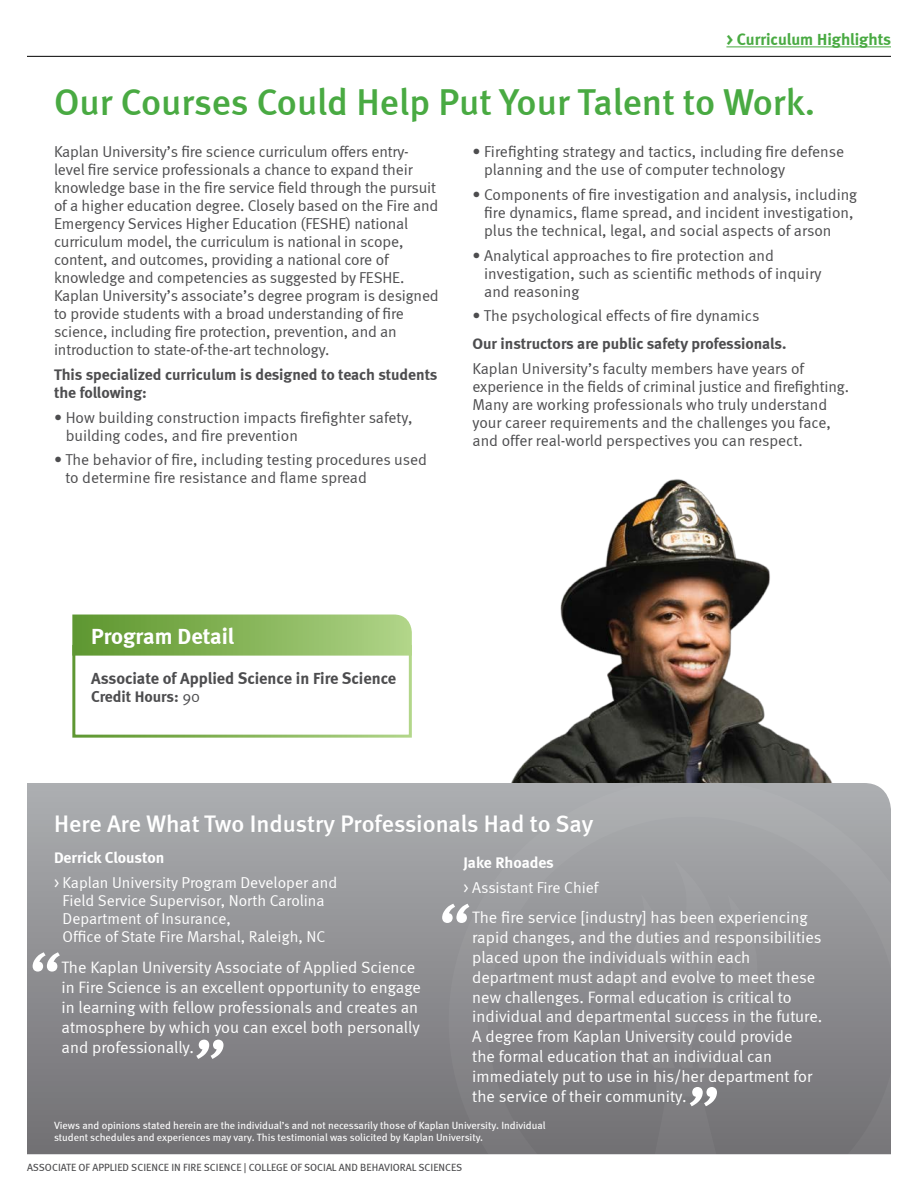
<style>
.page{position:relative;width:918px;height:1188px;background:#fff}
.page>*{position:absolute;margin:0;border:0;box-sizing:border-box;transform-origin:0 0}
.t1{font:italic 72px "Meta Normal LF";color:#fff}
.t2{font:500 37.5px "Meta";color:#49aa42}
.t3{font:500 24px "Meta";color:#fff}
.t4{font:700 22.5px "Meta";color:#fff}
.t5{font:16.5px/19.8px "Meta Normal";color:#fff}
.t6{font:700 16.5px "Meta";color:#4d4d4f}
.t7{font:16.5px "Meta Bold LF";color:#49aa42}
.t8{font:15.75px/18px "Meta Normal";letter-spacing:-.01em;color:#4d4d4f}
.t9{font:15.75px/18px "Meta Normal";color:#fff}
.t10{font:15.75px/18px "Meta Bold LF";color:#4d4d4f}
.t11{font:15.75px "Meta Bold LF";color:#fff}
.t12{font:10.5px/12.6px "Meta Book LF";color:#fff}
.t13{font:10.5px "Meta Book LF";color:#4d4d4f}
.s1{font-family:"Meta Normal"}
</style>
<div class="page">
<img style="left:511px;top:479px;width:322px;height:304px">
<svg style="left:27px;top:783px;width:422px;height:371px;background:#8e8e91"></svg>
<svg style="left:72px;top:615px;width:340px;height:41px;background:#87b55c"></svg>
<svg style="left:449px;top:783px;width:442px;height:371px;background:#919295"></svg>
<svg style="left:612px;top:860px;width:147px;height:294px;background:#8a8a8d"></svg>
<hr style="left:726px;top:47px;width:165px;height:1px;background:#49aa42">
<hr style="left:27px;top:56px;width:864px;height:1px;background:#000">
<p class="t7" style="left:726px;top:29px;width:166px">&gt; Curriculum Highlights</p>
<h2 class="t2" style="left:54px;top:80px;width:763px">Our Courses Could Help Put Your Talent to Work.</h2>
<p class="t8" style="left:54px;top:142px;width:386px">Kaplan University’s fire science curriculum offers entry&shy;level fire service professionals a chance to expand their knowledge base in the fire service field through the pursuit of a higher education degree. Closely based on the Fire and Emergency Services Higher Education (FESHE) national curriculum model, the curriculum is national in scope, content, and outcomes, providing a national core of knowledge and competencies as suggested by FESHE.<br>Kaplan University’s associate’s degree program is designed to provide students with a broad understanding of fire science, including fire protection, prevention, and an introduction to state-of-the-art technology.</p>
<p class="t10" style="left:54px;top:365px;width:385px">This specialized curriculum is designed to teach students the following:</p>
<p class="t8" style="left:66px;top:408px;width:348px;text-indent:-12px">• How building construction impacts firefighter safety, building codes, and fire prevention</p>
<p class="t8" style="left:65px;top:451px;width:363px;text-indent:-11px">• The behavior of fire, including testing procedures used to determine fire resistance and flame spread</p>
<p class="t8" style="left:484px;top:142px;width:362px;text-indent:-12px">• Firefighting strategy and tactics, including fire defense planning and the use of computer technology</p>
<p class="t8" style="left:484px;top:185px;width:375px;text-indent:-12px">• Components of fire investigation and analysis, including fire dynamics, flame spread, and incident investigation, plus the technical, legal, and social aspects of arson</p>
<p class="t8" style="left:484px;top:246px;width:339px;text-indent:-12px">• Analytical approaches to fire protection and investigation, such as scientific methods of inquiry and reasoning</p>
<p class="t8" style="left:472px;top:307px;width:288px">• The psychological effects of fire dynamics</p>
<p class="t10" style="left:472px;top:334px;width:315px">Our instructors are public safety professionals.</p>
<p class="t8" style="left:472px;top:359px;width:378px">Kaplan University’s faculty members have years of experience in the fields of criminal justice and firefighting.<br>Many are working professionals who truly understand your career requirements and the challenges you face, and offer real-world perspectives you can respect.</p>
<h3 class="t4" style="left:91px;top:623px;width:145px">Program Detail</h3>
<p class="t6" style="left:91px;top:668px;width:307px">Associate of Applied Science in Fire Science</p>
<p class="t10" style="left:91px;top:687px;width:111px">Credit Hours: <span class="s1">90</span></p>
<h3 class="t3" style="left:54px;top:810px;width:541px">Here Are What Two Industry Professionals Had to Say</h3>
<p class="t11" style="left:54px;top:849px;width:112px">Derrick Clouston</p>
<p class="t9" style="left:63px;top:873px;width:276px;text-indent:-9px">&gt; Kaplan University Program Developer and Field Service Supervisor, North Carolina Department of Insurance,<br>Office of State Fire Marshal, Raleigh, NC</p>
<p class="t11" style="left:463px;top:853px;width:92px">Jake Rhoades</p>
<p class="t9" style="left:463px;top:878px;width:137px">&gt; Assistant Fire Chief</p>
<h1 class="t1" style="left:433px;top:888px;width:34px">“</h1>
<p class="t5" style="left:472px;top:908px;width:352px">The fire service [industry] has been experiencing rapid changes, and the duties and responsibilities placed upon the individuals within each department must adapt and evolve to meet these new challenges. Formal education is critical to individual and departmental success in the future.<br>A degree from Kaplan University could provide<br>the formal education that an individual can immediately put to use in his/her department for the service of their community.</p>
<p class="t12" style="left:54px;top:1119px;width:493px">Views and opinions stated herein are the individual’s and not necessarily those of Kaplan University. Individual student schedules and experiences may vary. This testimonial was solicited by Kaplan University.</p>
<h1 class="t1" style="left:24px;top:937px;width:34px">“</h1>
<p class="t5" style="left:62px;top:958px;width:361px">The Kaplan University Associate of Applied Science in Fire Science is an excellent opportunity to engage in learning with fellow professionals and creates an atmosphere by which you can excel both personally and professionally.</p>
<h1 class="t1" style="left:189px;top:1023px;width:35px">”</h1>
<h1 class="t1" style="left:682px;top:1071px;width:35px">”</h1>
<p class="t13" style="left:27px;top:1161px;width:437px">ASSOCIATE OF APPLIED SCIENCE IN FIRE SCIENCE | COLLEGE OF SOCIAL AND BEHAVIORAL SCIENCES</p>
</div>
